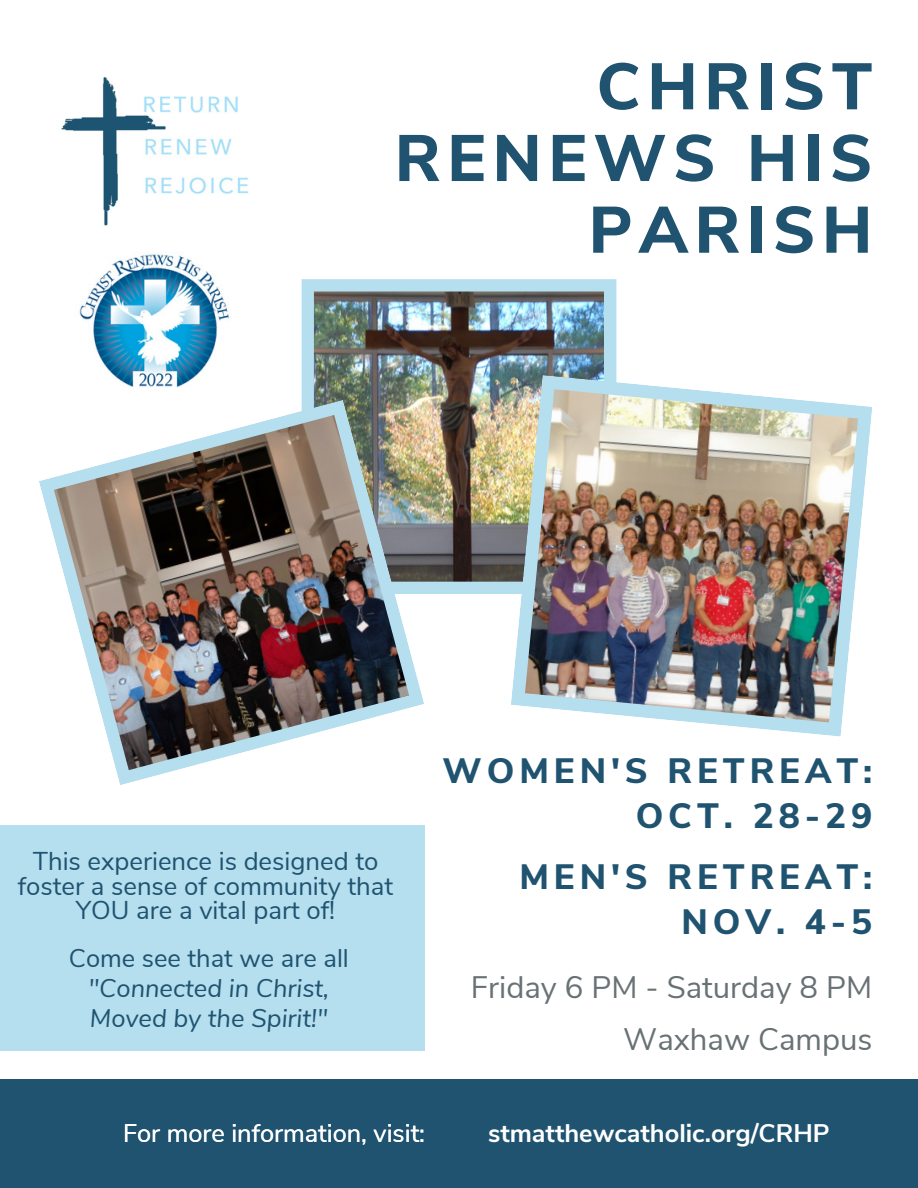
<style>
.page{position:relative;width:918px;height:1188px;background:#fff}
.page>*{position:absolute;margin:0;border:0;box-sizing:border-box;transform-origin:0 0}
.t1{font:800 65.4px/71.7px "Nunito Sans";letter-spacing:.1em;color:#1f5370;text-align:right}
.t2{font:800 35.25px/45px "Nunito Sans";letter-spacing:.14em;color:#1f5370;text-align:right}
.t3{font:31.05px "Nunito Sans";color:#687174}
.t4{font:25.65px/24.8px "Nunito Sans";color:#1f5370;text-align:center}
.t5{font:italic 25.5px/30.3px "Nunito Sans";color:#1f5370}
.t6{font:25.5px "Nunito Sans";color:#1f5370}
.t7{font:700 25.35px "Nunito Sans";color:#fff}
.t8{font:25.35px "Nunito Sans";color:#fff}
</style>
<div class="page">
<img style="left:302px;top:279px;width:314px;height:315px">
<img style="left:39px;top:400px;width:385px;height:385px">
<img style="left:511px;top:375px;width:361px;height:362px">
<div style="left:0;top:1079px;width:918px;height:109px;background:#1f5370"></div>
<img style="left:61px;top:77px;width:188px;height:149px">
<img style="left:79px;top:254px;width:151px;height:133px">
<div style="left:0;top:826px;width:424px;height:225px;background:#b5deee"></div>
<h1 class="t1" style="left:395px;top:52px;width:479px">CHRIST<br>RENEWS HIS<br>PARISH</h1>
<p class="t4" style="left:18px;top:849px;width:377px">This experience is designed to foster a sense of community that<br>YOU are a vital part of!</p>
<p class="t6" style="left:69px;top:941px;width:282px">Come see that we are all</p>
<p class="t5" style="left:89px;top:973px;width:242px">"Connected in Christ,<br>Moved by the Spirit!"</p>
<h2 class="t2" style="left:443px;top:749px;width:431px">WOMEN'S RETREAT:<br>OCT. 28-29</h2>
<h2 class="t2" style="left:519px;top:855px;width:354px">MEN'S RETREAT:<br>NOV. 4-5</h2>
<p class="t3" style="left:471px;top:967px;width:403px">Friday 6 PM - Saturday 8 PM</p>
<p class="t3" style="left:623px;top:1019px;width:251px">Waxhaw Campus</p>
<p class="t8" style="left:123px;top:1117px;width:304px">For more information, visit:</p>
<p class="t7" style="left:488px;top:1117px;width:343px">stmatthewcatholic.org/CRHP</p>
</div>
